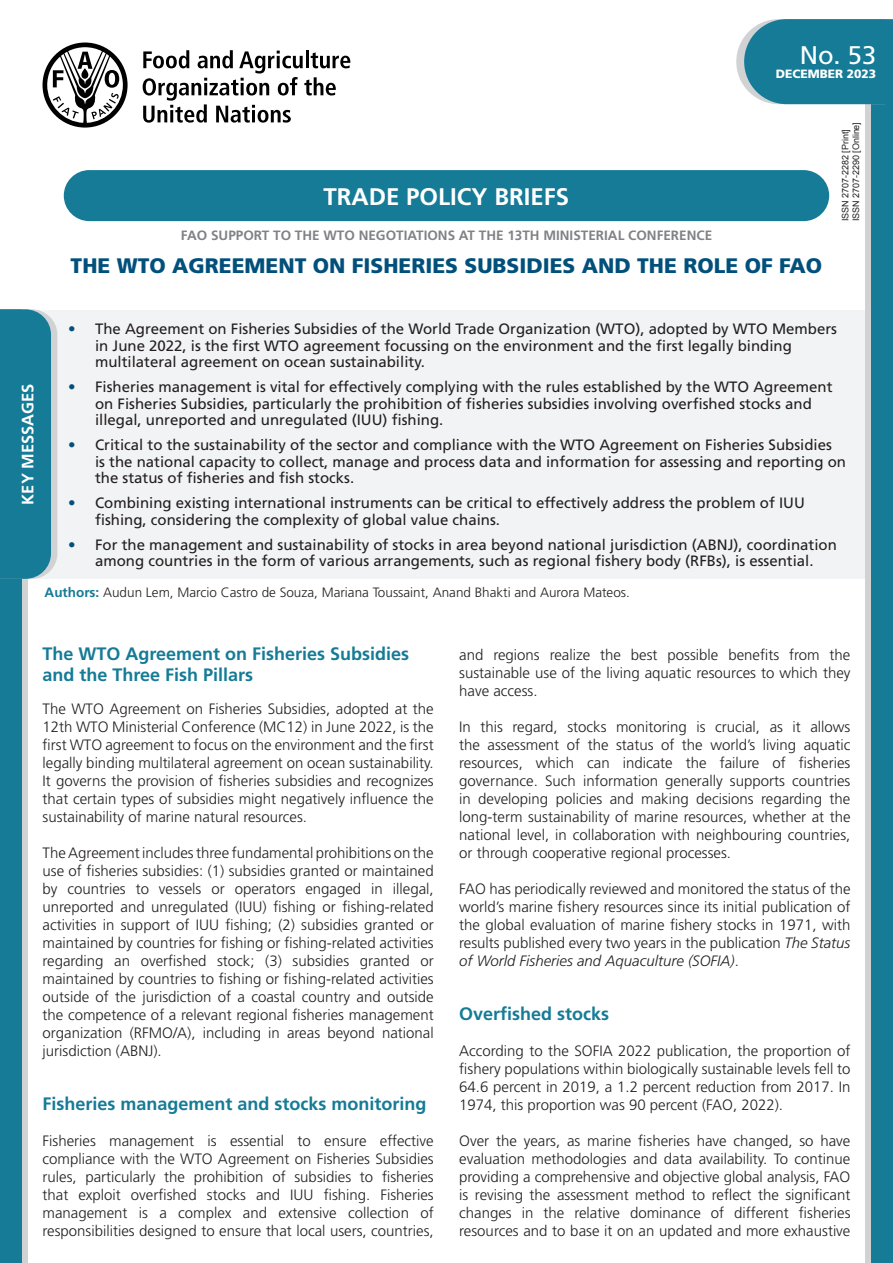
<style>
.page{position:relative;width:893px;height:1263px;background:#fff}
.page>*{position:absolute;margin:0;border:0;box-sizing:border-box;transform-origin:0 0}
.t1{font:25.5px "Frutiger LT Std";color:#fff}
.t2{font:700 24px "Frutiger LT Std";color:#fff}
.t3{font:900 21px "Frutiger LT Std";color:#01507b}
.L1{font:700 18px/21px "Frutiger LT Std";color:#157b96}
.t4{font:700 16.5px "Frutiger LT Std";color:#fff}
.Text{font:300 15px/18px "Frutiger LT Std";color:#231f20;text-align:justify}
.t5{font:15px/16.5px "Frutiger LT Std";color:#231f20}
.Authors{font:300 13.5px "Frutiger LT Std";color:#231f20}
.t6{font:700 13.5px "Frutiger LT Std";color:#808285}
.t7{font:900 12px "Frutiger LT Std";color:#fff}
.Job_Number_1_line{font:9px "Arial";letter-spacing:-.005em;color:#231f20}
.s1{font-weight:300;color:#01507b}
.s2{font-weight:700;color:#157b96}
.s3{font-style:italic}
</style>
<div class="page">
<div style="left:0;top:310px;width:872px;height:269px;background:#f2f3f4"></div>
<div style="left:64px;top:170px;width:765px;height:51px;background:#157b96;border-radius:26px"></div>
<svg style="left:43px;top:43px;width:85px;height:85px"></svg>
<svg style="left:143px;top:50px;width:207px;height:73px"></svg>
<svg style="left:21px;top:579px;width:7px;height:684px;background:#b6c5cb"></svg>
<div style="left:0;top:309px;width:21px;height:954px;background:#157b96"></div>
<svg style="left:865px;top:104px;width:7px;height:1159px;background:#b6c5cb"></svg>
<div style="left:872px;top:91px;width:21px;height:1172px;background:#157b96"></div>
<svg style="left:736px;top:19px;width:157px;height:85px;background:#2c879f"></svg>
<svg style="left:0;top:309px;width:57px;height:270px"></svg>
<p class="t2" style="left:324px;top:182px;width:247px">TRADE POLICY BRIEFS</p>
<p class="t6" style="left:181px;top:227px;width:533px">FAO SUPPORT TO THE WTO NEGOTIATIONS AT THE 13TH MINISTERIAL CONFERENCE</p>
<p class="t1" style="left:800px;top:40px;width:78px">No. 53</p>
<p class="t7" style="left:776px;top:67px;width:102px">DECEMBER 2023</p>
<p class="Job_Number_1_line" style="left:839px;top:221px;width:93px;rotate:-90deg">ISSN 2707-2282 [Print]</p>
<p class="Job_Number_1_line" style="left:850px;top:221px;width:101px;rotate:-90deg">ISSN 2707-2290 [Online]</p>
<p class="t3" style="left:71px;top:253px;width:753px">THE WTO AGREEMENT ON FISHERIES SUBSIDIES AND THE ROLE OF FAO</p>
<p class="t4" style="left:18px;top:505px;width:123px;rotate:-90deg">KEY MESSAGES</p>
<p class="t5" style="left:95px;top:321px;width:743px;text-indent:-27px"><span class="s1">•</span> The Agreement on Fisheries Subsidies of the World Trade Organization (WTO), adopted by WTO Members in June 2022, is the first WTO agreement focussing on the environment and the first legally binding multilateral agreement on ocean sustainability.</p>
<p class="t5" style="left:95px;top:379px;width:739px;text-indent:-27px"><span class="s1">•</span> Fisheries management is vital for effectively complying with the rules established by the WTO Agreement on Fisheries Subsidies, particularly the prohibition of fisheries subsidies involving overfished stocks and illegal, unreported and unregulated (IUU) fishing.</p>
<p class="t5" style="left:95px;top:437px;width:753px;text-indent:-27px"><span class="s1">•</span> Critical to the sustainability of the sector and compliance with the WTO Agreement on Fisheries Subsidies<br>is the national capacity to collect, manage and process data and information for assessing and reporting on the status of fisheries and fish stocks.</p>
<p class="t5" style="left:95px;top:495px;width:711px;text-indent:-27px"><span class="s1">•</span> Combining existing international instruments can be critical to effectively address the problem of IUU fishing, considering the complexity of global value chains.</p>
<p class="t5" style="left:68px;top:536px;width:770px;text-align:center"><span class="s1">•</span> For the management and sustainability of stocks in area beyond national jurisdiction (ABNJ), coordination among countries in the form of various arrangements, such as regional fishery body (RFBs), is essential.</p>
<p class="Authors" style="left:45px;top:585px;width:587px"><span class="s2">Authors:</span> Audun Lem, Marcio Castro de Souza, Mariana Toussaint, Anand Bhakti and Aurora Mateos.</p>
<p class="L1" style="left:43px;top:643px;width:368px">The WTO Agreement on Fisheries Subsidies and the Three Fish Pillars</p>
<p class="Text" style="left:43px;top:700px;width:393px">The WTO Agreement on Fisheries Subsidies, adopted at the 12th WTO Ministerial Conference (MC12) in June 2022, is the first WTO agreement to focus on the environment and the first legally binding multilateral agreement on ocean sustainability.<br>It governs the provision of fisheries subsidies and recognizes that certain types of subsidies might negatively influence the sustainability of marine natural resources.</p>
<p class="Text" style="left:43px;top:844px;width:393px">The Agreement includes three fundamental prohibitions on the use of fisheries subsidies: (1) subsidies granted or maintained by countries to vessels or operators engaged in illegal, unreported and unregulated (IUU) fishing or fishing-related activities in support of IUU fishing; (2) subsidies granted or maintained by countries for fishing or fishing-related activities regarding an overfished stock; (3) subsidies granted or maintained by countries to fishing or fishing-related activities outside of the jurisdiction of a coastal country and outside the competence of a relevant regional fisheries management organization (RFMO/A), including in areas beyond national jurisdiction (ABNJ).</p>
<p class="L1" style="left:43px;top:1093px;width:386px">Fisheries management and stocks monitoring</p>
<p class="Text" style="left:43px;top:1132px;width:393px">Fisheries management is essential to ensure effective compliance with the WTO Agreement on Fisheries Subsidies rules, particularly the prohibition of subsidies to fisheries that exploit overfished stocks and IUU fishing. Fisheries management is a complex and extensive collection of responsibilities designed to ensure that local users, countries,</p>
<p class="Text" style="left:459px;top:646px;width:393px">and regions realize the best possible benefits from the sustainable use of the living aquatic resources to which they have access.</p>
<p class="Text" style="left:459px;top:718px;width:393px">In this regard, stocks monitoring is crucial, as it allows the assessment of the status of the world’s living aquatic resources, which can indicate the failure of fisheries governance. Such information generally supports countries in developing policies and making decisions regarding the long-term sustainability of marine resources, whether at the national level, in collaboration with neighbouring countries, or through cooperative regional processes.</p>
<p class="Text" style="left:459px;top:880px;width:393px">FAO has periodically reviewed and monitored the status of the world’s marine fishery resources since its initial publication of the global evaluation of marine fishery stocks in 1971, with results published every two years in the publication <span class="s3">The Status of World Fisheries and Aquaculture (SOFIA)</span>.</p>
<p class="L1" style="left:459px;top:1003px;width:152px">Overfished stocks</p>
<p class="Text" style="left:459px;top:1042px;width:393px">According to the SOFIA 2022 publication, the proportion of fishery populations within biologically sustainable levels fell to 64.6 percent in 2019, a 1.2 percent reduction from 2017. In 1974, this proportion was 90 percent (FAO, 2022).</p>
<p class="Text" style="left:459px;top:1132px;width:393px">Over the years, as marine fisheries have changed, so have evaluation methodologies and data availability. To continue providing a comprehensive and objective global analysis, FAO is revising the assessment method to reflect the significant changes in the relative dominance of different fisheries resources and to base it on an updated and more exhaustive</p>
</div>
